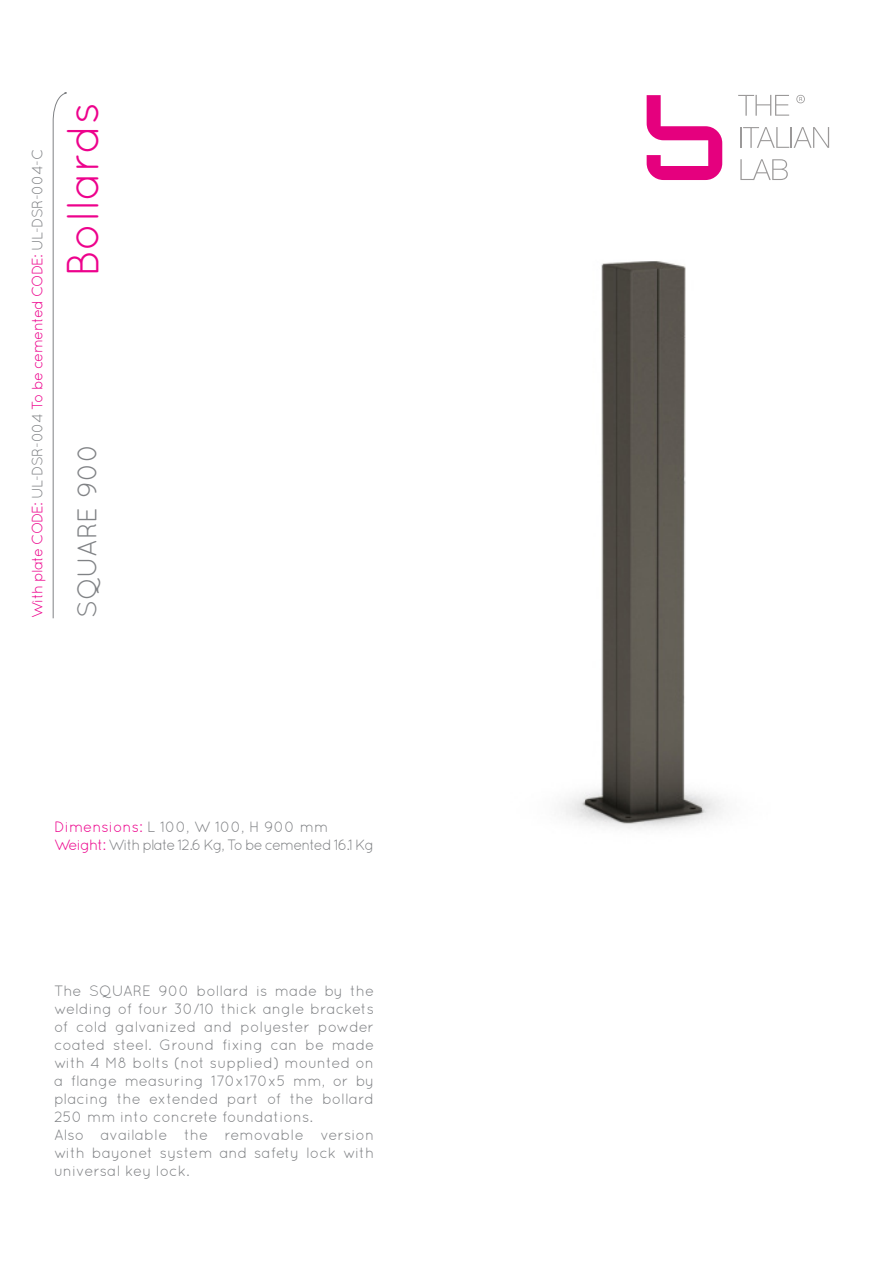
<style>
.page{position:relative;width:893px;height:1263px;background:#fff}
.page>*{position:absolute;margin:0;border:0;box-sizing:border-box;transform-origin:0 0}
.t1{font:45px "Quicksand";color:#ed028c}
.t2{font:27px "Quicksand";color:#808285}
.t3{font:15px/18px "Quicksand";color:#808285;text-align:justify}
.t4{font:15px "Quicksand";letter-spacing:-.05em;color:#ed028c}
.t5{font:15px "Quicksand";letter-spacing:-.06em;color:#808285}
.s1{color:#808285}
.s2{color:#ed028c}
</style>
<div class="page">
<svg style="left:738px;top:95px;width:51px;height:21px"></svg>
<hr style="left:740px;top:127px;width:2px;height:21px;background:#9b9999">
<svg style="left:743px;top:127px;width:86px;height:21px"></svg>
<svg style="left:740px;top:159px;width:48px;height:21px"></svg>
<svg style="left:647px;top:95px;width:75px;height:85px"></svg>
<svg style="left:796px;top:95px;width:9px;height:8px"></svg>
<svg style="left:52px;top:92px;width:15px;height:527px"></svg>
<img style="left:562px;top:261px;width:162px;height:568px">
<p class="t4" style="left:29px;top:618px;width:471px;rotate:-90deg">With plate CODE: <span class="s1">UL-DSR-004</span> To be cemented CODE: <span class="s1">UL-DSR-004-C</span></p>
<p class="t1" style="left:57px;top:277px;width:177px;rotate:-90deg">Bollards</p>
<p class="t2" style="left:71px;top:618px;width:177px;rotate:-90deg">SQUARE 900</p>
<p class="t3" style="left:54px;top:818px;width:276px"><span class="s2">Dimensions:</span> L 100, W 100, H 900 mm</p>
<p class="t5" style="left:54px;top:836px;width:322px"><span class="s2">Weight:</span> With plate 12.6 Kg, To be cemented 16.1 Kg</p>
<p class="t3" style="left:54px;top:981px;width:322px">The SQUARE 900 bollard is made by the welding of four 30/10 thick angle brackets of cold galvanized and polyester powder coated steel. Ground fixing can be made with 4 M8 bolts (not supplied) mounted on a flange measuring 170x170x5 mm, or by placing the extended part of the bollard 250 mm into concrete foundations.</p>
<p class="t3" style="left:54px;top:1125px;width:322px">Also available the removable version with bayonet system and safety lock with universal key lock.</p>
</div>
